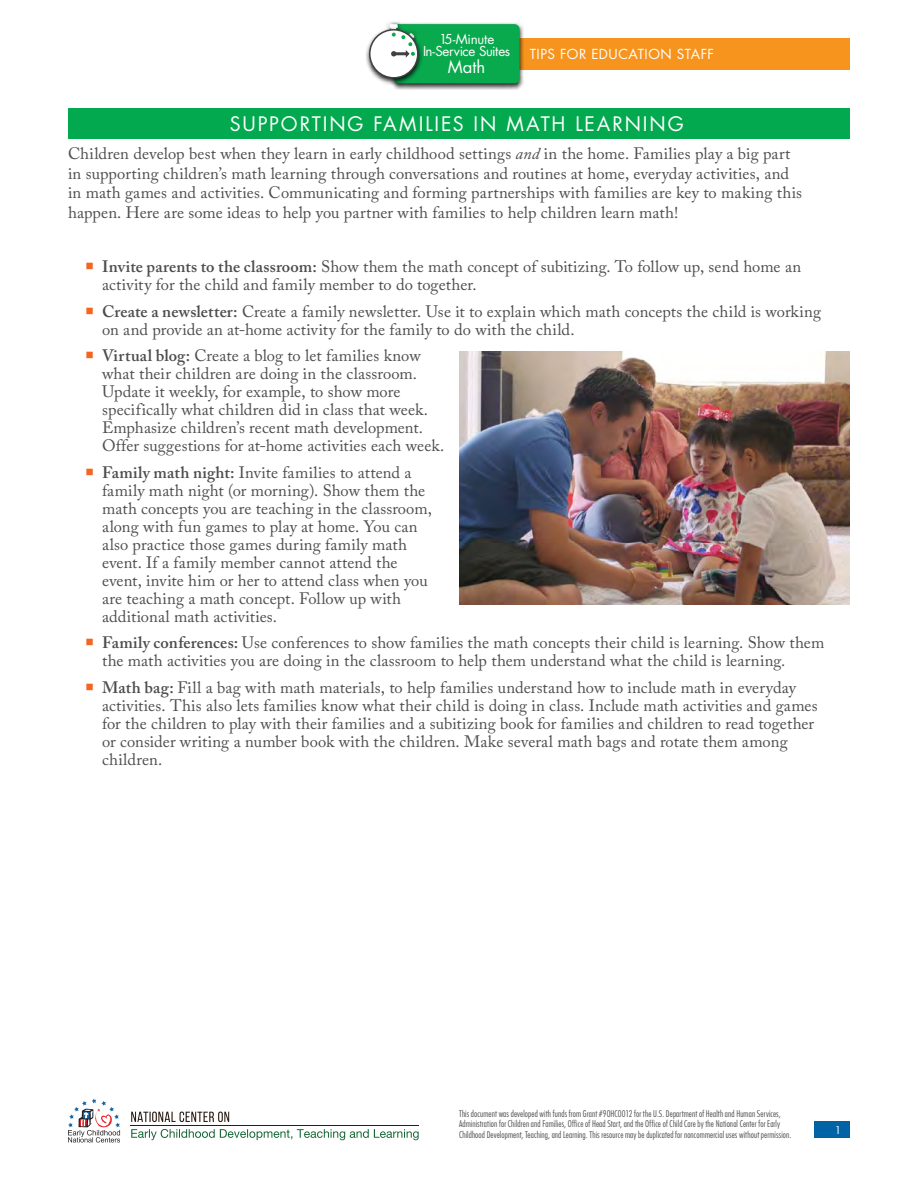
<style>
.page{position:relative;width:918px;height:1188px;background:#fff}
.page>*{position:absolute;margin:0;border:0;box-sizing:border-box;transform-origin:0 0}
.t1{font:19.5px "Futura Std";letter-spacing:.1em;color:#fff}
.t2{font:16.65px "Futura Std";color:#fff}
.t3{font:16.5px/18px "Adobe Caslon Pro";letter-spacing:.005em;color:#4d4d4f}
.t4{font:13.5px "Futura Std";letter-spacing:.035em;color:#fff}
.t5{font:13.35px/11.7px "Futura Std";letter-spacing:-.03em;color:#fff;text-align:center}
.t6{font:10.5px "Futura Std";color:#fff}
.t7{font:300 condensed 9px/10.5px "Futura Std";letter-spacing:.015em;color:#4d4d4f}
.s1{font-style:italic}
.s2{font-weight:600}
</style>
<div class="page">
<div style="left:814px;top:1122px;width:36px;height:16px;background:#0063a6"></div>
<div style="left:68px;top:108px;width:782px;height:31px;background:#02a94f"></div>
<div style="left:513px;top:38px;width:337px;height:32px;background:#f7941e"></div>
<img style="left:395px;top:23px;width:129px;height:67px">
<img style="left:386px;top:21px;width:18px;height:4px">
<img style="left:366px;top:25px;width:59px;height:63px">
<div style="left:370px;top:30px;width:48px;height:48px;background:#fff;border-radius:50%"></div>
<div style="left:369px;top:29px;width:50px;height:50px;border:2px solid #414042;border-radius:50%"></div>
<svg style="left:390px;top:24px;width:130px;height:59px;background:#2aae63"></svg>
<img style="left:459px;top:351px;width:391px;height:253px">
<svg style="left:131px;top:1129px;width:288px;height:11px"></svg>
<svg style="left:131px;top:1112px;width:98px;height:10px"></svg>
<svg style="left:68px;top:1099px;width:52px;height:44px"></svg>
<p class="t5" style="left:423px;top:33px;width:88px">15-Minute<br>In-Service Suites</p>
<p class="t2" style="left:448px;top:56px;width:39px">Math</p>
<p class="t4" style="left:530px;top:45px;width:186px">TIPS FOR EDUCATION STAFF</p>
<h1 class="t1" style="left:230px;top:112px;width:455px">SUPPORTING FAMILIES IN MATH LEARNING</h1>
<p class="t3" style="left:68px;top:144px;width:736px;line-height:19.5px">Children develop best when they learn in early childhood settings <span class="s1">and</span> in the home. Families play a big part in supporting children’s math learning through conversations and routines at home, everyday activities, and in math games and activities. Communicating and forming partnerships with families are key to making this happen. Here are some ideas to help you partner with families to help children learn math!</p>
<p class="t3" style="left:102px;top:258px;width:701px"><span class="s2">Invite parents to the classroom:</span> Show them the math concept of subitizing. To follow up, send home an activity for the child and family member to do together.</p>
<p class="t3" style="left:102px;top:302px;width:720px"><span class="s2">Create a newsletter:</span> Create a family newsletter. Use it to explain which math concepts the child is working on and provide an at-home activity for the family to do with the child.</p>
<p class="t3" style="left:102px;top:347px;width:344px"><span class="s2">Virtual blog:</span> Create a blog to let families know what their children are doing in the classroom.<br>Update it weekly, for example, to show more specifically what children did in class that week.<br>Emphasize children’s recent math development.<br>Offer suggestions for at-home activities each week.</p>
<p class="t3" style="left:102px;top:463px;width:332px"><span class="s2">Family math night:</span> Invite families to attend a family math night (or morning). Show them the math concepts you are teaching in the classroom, along with fun games to play at home. You can also practice those games during family math event. If a family member cannot attend the event, invite him or her to attend class when you are teaching a math concept. Follow up with additional math activities.</p>
<p class="t3" style="left:102px;top:634px;width:724px"><span class="s2">Family conferences:</span> Use conferences to show families the math concepts their child is learning. Show them the math activities you are doing in the classroom to help them understand what the child is learning.</p>
<p class="t3" style="left:102px;top:678px;width:717px"><span class="s2">Math bag:</span> Fill a bag with math materials, to help families understand how to include math in everyday activities. This also lets families know what their child is doing in class. Include math activities and games for the children to play with their families and a subitizing book for families and children to read together or consider writing a number book with the children. Make several math bags and rotate them among children.</p>
<p class="t7" style="left:459px;top:1108px;width:334px">This document was developed with funds from Grant #90HC0012 for the U.S. Department of Health and Human Services,<br>Administration for Children and Families, Office of Head Start, and the Office of Child Care by the National Center for Early<br>Childhood Development, Teaching, and Learning. This resource may be duplicated for noncommercial uses without permission.</p>
<p class="t6" style="left:835px;top:1124px;width:8px">1</p>
</div>
